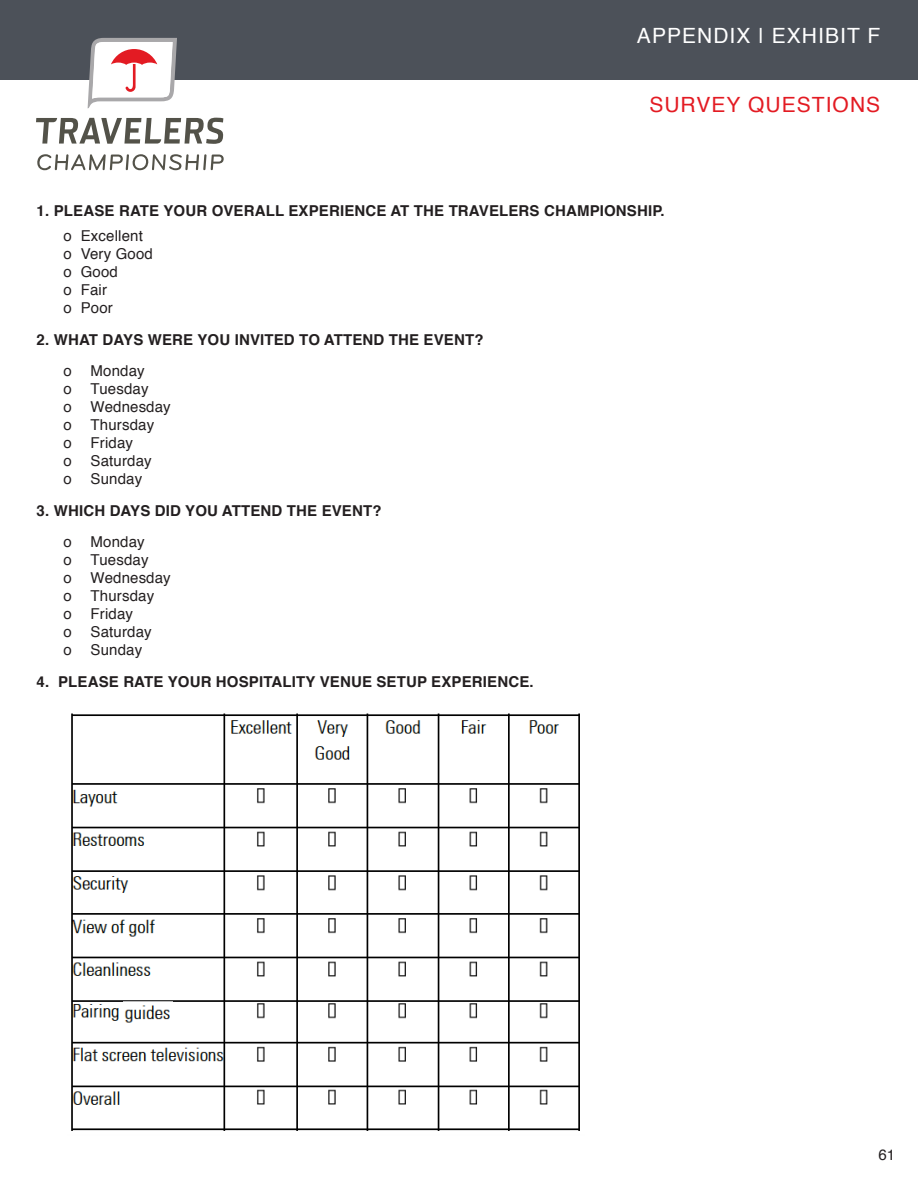
<style>
.page{position:relative;width:918px;height:1188px;background:#fff}
.page>*{position:absolute;margin:0;border:0;box-sizing:border-box;transform-origin:0 0}
.t1{font:21px "Helvetica";letter-spacing:.05em;color:#fff}
.t2{font:21px "Helvetica";letter-spacing:.05em;color:#e31b23}
.t3{font:700 15px "Helvetica";letter-spacing:.01em;color:#231f20}
.t4{font:15px "Helvetica";letter-spacing:.01em;color:#231f20}
</style>
<div class="page">
<div style="left:0;top:0;width:918px;height:79px;background:#4c5159"></div>
<svg style="left:36px;top:118px;width:187px;height:26px"></svg>
<svg style="left:37px;top:154px;width:187px;height:16px"></svg>
<svg style="left:88px;top:38px;width:89px;height:70px"></svg>
<img style="left:71px;top:1002px;width:509px;height:129px">
<img style="left:71px;top:713px;width:509px;height:289px">
<img style="left:123px;top:1002px;width:50px;height:27px">
<p class="t1" style="left:637px;top:20px;width:245px">APPENDIX | EXHIBIT F</p>
<p class="t2" style="left:649px;top:88px;width:232px">SURVEY QUESTIONS</p>
<p class="t3" style="left:37px;top:199px;width:630px">1. PLEASE RATE YOUR OVERALL EXPERIENCE AT THE TRAVELERS CHAMPIONSHIP.</p>
<p class="t4" style="left:64px;top:224px;width:81px">o Excellent</p>
<p class="t4" style="left:64px;top:242px;width:91px">o Very Good</p>
<p class="t4" style="left:64px;top:260px;width:56px">o Good</p>
<p class="t4" style="left:64px;top:278px;width:45px">o Fair</p>
<p class="t4" style="left:64px;top:296px;width:51px">o Poor</p>
<p class="t3" style="left:37px;top:327px;width:448px">2. WHAT DAYS WERE YOU INVITED TO ATTEND THE EVENT?</p>
<p class="t4" style="left:64px;top:359px;width:83px">o Monday</p>
<p class="t4" style="left:64px;top:377px;width:86px">o Tuesday</p>
<p class="t4" style="left:64px;top:395px;width:109px">o Wednesday</p>
<p class="t4" style="left:64px;top:413px;width:92px">o Thursday</p>
<p class="t4" style="left:64px;top:431px;width:71px">o Friday</p>
<p class="t4" style="left:64px;top:449px;width:90px">o Saturday</p>
<p class="t4" style="left:64px;top:467px;width:80px">o Sunday</p>
<p class="t3" style="left:37px;top:498px;width:346px">3. WHICH DAYS DID YOU ATTEND THE EVENT?</p>
<p class="t4" style="left:64px;top:530px;width:83px">o Monday</p>
<p class="t4" style="left:64px;top:548px;width:86px">o Tuesday</p>
<p class="t4" style="left:64px;top:566px;width:109px">o Wednesday</p>
<p class="t4" style="left:64px;top:584px;width:92px">o Thursday</p>
<p class="t4" style="left:64px;top:602px;width:71px">o Friday</p>
<p class="t4" style="left:64px;top:620px;width:90px">o Saturday</p>
<p class="t4" style="left:64px;top:638px;width:80px">o Sunday</p>
<p class="t3" style="left:37px;top:669px;width:499px">4. PLEASE RATE YOUR HOSPITALITY VENUE SETUP EXPERIENCE.</p>
<p class="t4" style="left:879px;top:1144px;width:18px">61</p>
</div>
